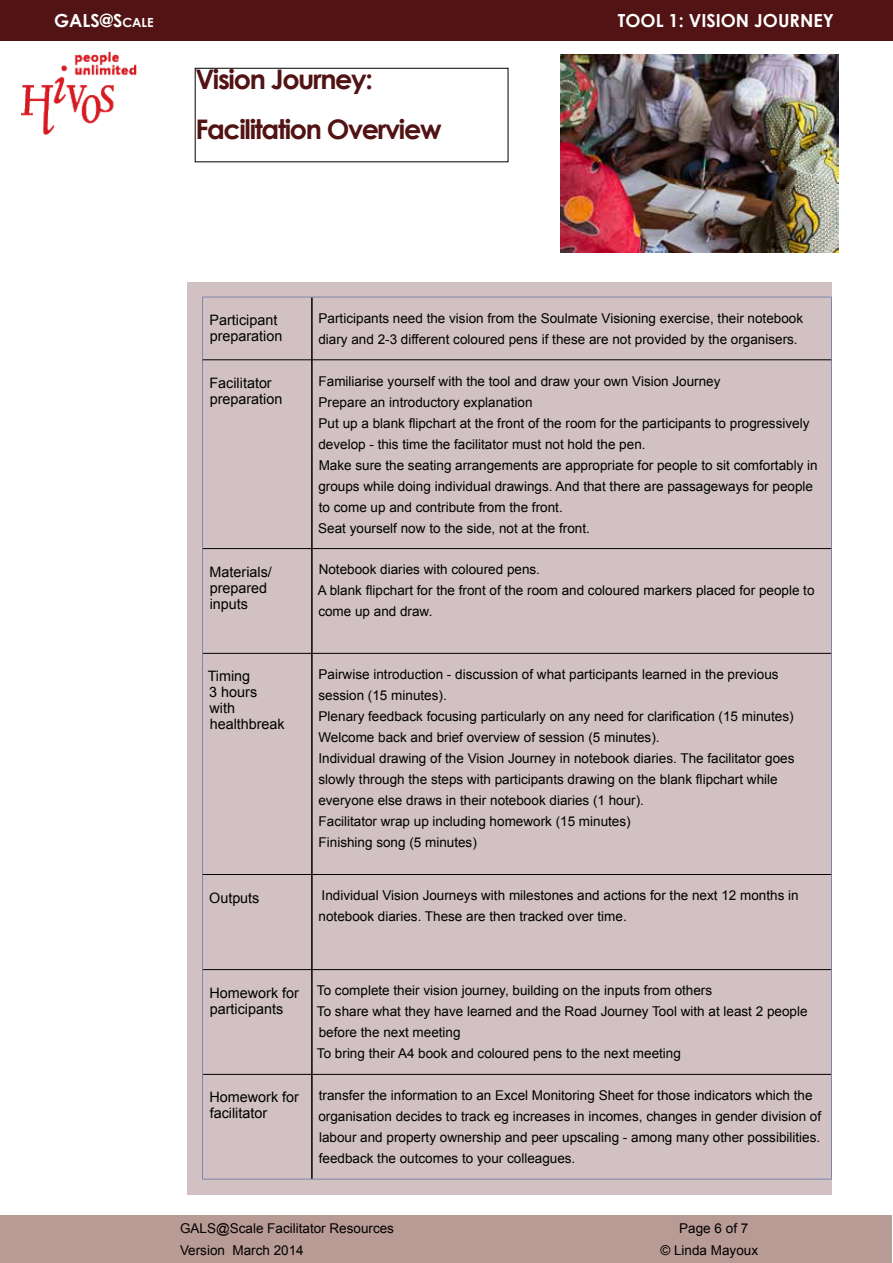
<style>
.page{position:relative;width:893px;height:1263px;background:#fff}
.page>*{position:absolute;margin:0;border:0;box-sizing:border-box;transform-origin:0 0}
.t1{font:700 27px/50.4px "Century Gothic";letter-spacing:-.05em;color:#511314}
.t2{font:700 18px "Century Gothic";color:#fff}
.t3{font:14.4px/15.9px "Arial";color:#000}
.t4{font:13.5px/21px "Arial";color:#000}
.s1{font-size:12.6px}
</style>
<div class="page">
<img style="left:22px;top:52px;width:115px;height:82px">
<div style="left:0;top:1215px;width:891px;height:48px;background:#b99b95"></div>
<div style="left:0;top:0;width:893px;height:40px;background:#511314"></div>
<div style="left:195px;top:68px;width:313px;height:94px;border:1px solid #000"></div>
<div style="left:187px;top:282px;width:645px;height:912px;background:#d1c1c2"></div>
<hr style="left:311px;top:297px;width:2px;height:63px;background:#000">
<hr style="left:311px;top:360px;width:2px;height:188px;background:#000">
<hr style="left:311px;top:549px;width:2px;height:104px;background:#000">
<hr style="left:311px;top:653px;width:2px;height:221px;background:#000">
<hr style="left:311px;top:875px;width:2px;height:94px;background:#000">
<hr style="left:311px;top:970px;width:2px;height:104px;background:#000">
<hr style="left:311px;top:1074px;width:2px;height:105px;background:#000">
<hr style="left:202px;top:297px;width:110px;height:1px;background:#7f86ab">
<hr style="left:202px;top:297px;width:1px;height:63px;background:#7f86ab">
<hr style="left:312px;top:297px;width:520px;height:1px;background:#7f86ab">
<hr style="left:831px;top:297px;width:1px;height:63px;background:#7f86ab">
<hr style="left:202px;top:360px;width:1px;height:189px;background:#7f86ab">
<hr style="left:831px;top:360px;width:1px;height:189px;background:#7f86ab">
<hr style="left:202px;top:653px;width:1px;height:221px;background:#7f86ab">
<hr style="left:831px;top:653px;width:1px;height:221px;background:#7f86ab">
<hr style="left:202px;top:874px;width:1px;height:95px;background:#7f86ab">
<hr style="left:831px;top:874px;width:1px;height:95px;background:#7f86ab">
<hr style="left:203px;top:360px;width:109px;height:1px;background:#000">
<hr style="left:312px;top:360px;width:519px;height:1px;background:#000">
<hr style="left:203px;top:548px;width:109px;height:1px;background:#000">
<hr style="left:312px;top:548px;width:519px;height:1px;background:#000">
<hr style="left:203px;top:653px;width:109px;height:1px;background:#000">
<hr style="left:312px;top:653px;width:519px;height:1px;background:#000">
<hr style="left:203px;top:874px;width:109px;height:1px;background:#000">
<hr style="left:312px;top:874px;width:519px;height:1px;background:#000">
<hr style="left:203px;top:969px;width:109px;height:1px;background:#000">
<hr style="left:312px;top:969px;width:519px;height:1px;background:#000">
<hr style="left:203px;top:1074px;width:109px;height:1px;background:#000">
<hr style="left:312px;top:1074px;width:519px;height:1px;background:#000">
<hr style="left:202px;top:549px;width:1px;height:104px;background:#7f86ab">
<hr style="left:831px;top:549px;width:1px;height:104px;background:#7f86ab">
<hr style="left:202px;top:969px;width:1px;height:105px;background:#7f86ab">
<hr style="left:831px;top:969px;width:1px;height:105px;background:#7f86ab">
<hr style="left:202px;top:1074px;width:1px;height:105px;background:#7f86ab">
<hr style="left:831px;top:1074px;width:1px;height:105px;background:#7f86ab">
<hr style="left:202px;top:1179px;width:110px;height:1px;background:#7f86ab">
<hr style="left:312px;top:1179px;width:520px;height:1px;background:#7f86ab">
<img style="left:560px;top:54px;width:279px;height:198px">
<h2 class="t2" style="left:54px;top:7px;width:101px">GALS@S<span class="s1">CAL E</span></h2>
<h2 class="t2" style="left:618px;top:7px;width:217px">TOOL 1: VISION JOURNEY</h2>
<h1 class="t1" style="left:195px;top:53px;width:248px">Vision Journey:<br>Facilitation Overview</h1>
<p class="t3" style="left:210px;top:312px;width:74px">Participant preparation</p>
<p class="t4" style="left:318px;top:307px;width:486px">Participants need the vision from the Soulmate Visioning exercise, their notebook diary and 2-3 different coloured pens if these are not provided by the organisers.</p>
<p class="t3" style="left:209px;top:375px;width:74px">Facilitator preparation</p>
<p class="t4" style="left:318px;top:370px;width:501px">Familiarise yourself with the tool and draw your own Vision Journey<br>Prepare an introductory explanation<br>Put up a blank flipchart at the front of the room for the participants to progressively develop - this time the facilitator must not hold the pen.<br>Make sure the seating arrangements are appropriate for people to sit comfortably in groups while doing individual drawings. And that there are passageways for people to come up and contribute from the front.<br>Seat yourself now to the side, not at the front.</p>
<p class="t3" style="left:210px;top:563px;width:64px">Materials/ prepared inputs</p>
<p class="t4" style="left:318px;top:559px;width:498px">Notebook diaries with coloured pens.<br>A blank flipchart for the front of the room and coloured markers placed for people to come up and draw.</p>
<p class="t3" style="left:208px;top:668px;width:79px">Timing<br>3 hours<br>with healthbreak</p>
<p class="t4" style="left:318px;top:664px;width:478px">Pairwise introduction - discussion of what participants learned in the previous session (15 minutes).<br>Plenary feedback focusing particularly on any need for clarification (15 minutes)<br>Welcome back and brief overview of session (5 minutes).<br>Individual drawing of the Vision Journey in notebook diaries. The facilitator goes slowly through the steps with participants drawing on the blank flipchart while everyone else draws in their notebook diaries (1 hour).<br>Facilitator wrap up including homework (15 minutes)<br>Finishing song (5 minutes)</p>
<p class="t3" style="left:209px;top:889px;width:52px">Outputs</p>
<p class="t4" style="left:319px;top:885px;width:482px">Individual Vision Journeys with milestones and actions for the next 12 months in notebook diaries. These are then tracked over time.</p>
<p class="t3" style="left:210px;top:984px;width:91px">Homework for participants</p>
<p class="t4" style="left:317px;top:980px;width:492px">To complete their vision journey, building on the inputs from others<br>To share what they have learned and the Road Journey Tool with at least 2 people before the next meeting<br>To bring their A4 book and coloured pens to the next meeting</p>
<p class="t3" style="left:210px;top:1089px;width:91px">Homework for facilitator</p>
<p class="t4" style="left:318px;top:1085px;width:504px">transfer the information to an Excel Monitoring Sheet for those indicators which the organisation decides to track eg increases in incomes, changes in gender division of labour and property ownership and peer upscaling - among many other possibilities. feedback the outcomes to your colleagues.</p>
<p class="t4" style="left:180px;top:1218px;width:216px">GALS@Scale Facilitator Resources</p>
<p class="t4" style="left:679px;top:1218px;width:71px">Page 6 of 7</p>
<p class="t4" style="left:180px;top:1239px;width:125px">Version March 2014</p>
<p class="t4" style="left:660px;top:1239px;width:99px">© Linda Mayoux</p>
</div>
